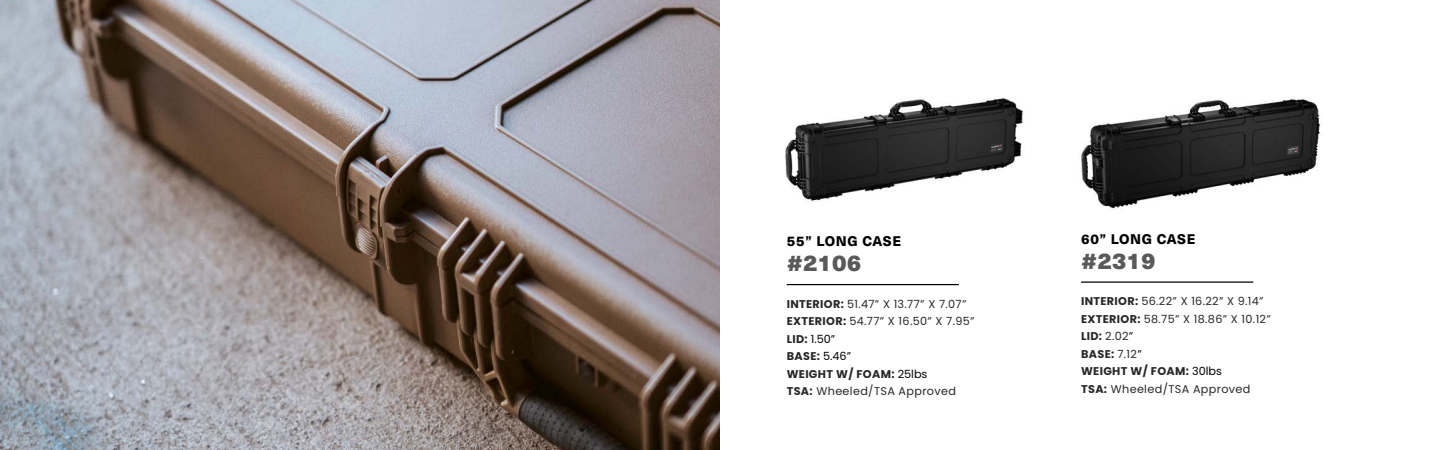
<style>
.page{position:relative;width:1440px;height:450px;background:#fff}
.page>*{position:absolute;margin:0;border:0;box-sizing:border-box;transform-origin:0 0}
.t1{font:900 22.5px "Neue Haas Unica W1 G";color:#58595b}
.t2{font:800 13.75px "Neue Haas Unica W1 G";letter-spacing:.05em;color:#000}
.t3{font:11.25px/17.5px "Poppins";letter-spacing:.03em;color:#282727}
.s1{font-weight:700}
.s2{color:#000}
</style>
<div class="page">
<img style="left:1081px;top:99px;width:240px;height:110px">
<hr style="left:1081px;top:282px;width:172px;height:1px;background:#000">
<img style="left:0;top:0;width:720px;height:450px">
<img style="left:785px;top:98px;width:238px;height:103px">
<hr style="left:787px;top:284px;width:172px;height:1px;background:#000">
<p class="t2" style="left:787px;top:231px;width:116px">55” LONG CASE</p>
<h1 class="t1" style="left:787px;top:246px;width:76px">#2106</h1>
<p class="t3" style="left:787px;top:295px;width:189px"><span class="s1">INTERIOR:</span> 51.47” X 13.77” X 7.07”<br><span class="s1">EXTERIOR:</span> 54.77” X 16.50” X 7.95”<br><span class="s1">LID:</span> <span class="s2">1.50”<br></span><span class="s1">BASE:</span> <span class="s2">5.46”<br></span><span class="s1">WEIGHT W/ FOAM:</span> <span class="s2">25lbs<br></span><span class="s1">TSA:</span> Wheeled/TSA Approved</p>
<p class="t2" style="left:1081px;top:228px;width:116px">60” LONG CASE</p>
<h1 class="t1" style="left:1081px;top:243px;width:76px">#2319</h1>
<p class="t3" style="left:1081px;top:292px;width:191px"><span class="s1">INTERIOR:</span> 56.22” X 16.22” X 9.14”<br><span class="s1">EXTERIOR:</span> 58.75” X 18.86” X 10.12”<br><span class="s1">LID:</span> 2.02<span class="s2">”<br></span><span class="s1">BASE:</span> 7.12<span class="s2">”<br></span><span class="s1">WEIGHT W/ FOAM:</span> <span class="s2">30lbs<br></span><span class="s1">TSA:</span> Wheeled/TSA Approved</p>
</div>
